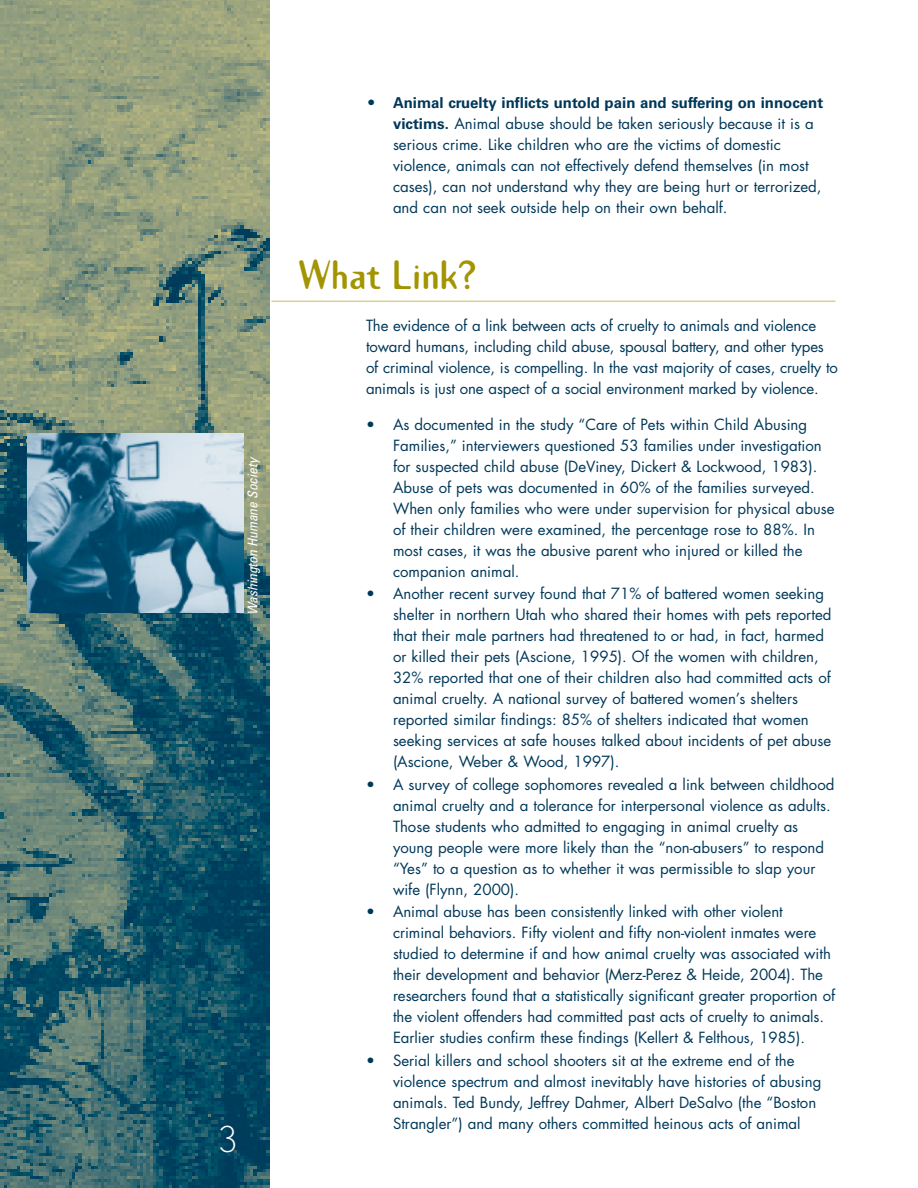
<style>
.page{position:relative;width:918px;height:1188px;background:#fff}
.page>*{position:absolute;margin:0;border:0;box-sizing:border-box;transform-origin:0 0}
.t1{font:700 36px "Template Gothic";color:#a39401}
.t2{font:36px "Letter Gothic";color:#fff}
.t3{font:15px/21px "Futura";color:#003859}
.t4{font:700 15px "Univers";color:#003859}
.t5{font:italic condensed 13.5px "Univers";color:#fff}
.s1{font-family:"Futura"}
.s2{font-family:"Univers";font-weight:700}
</style>
<div class="page">
<hr style="left:272px;top:301px;width:564px;height:1px;background:#dbd194">
<img style="left:0;top:0;width:270px;height:1188px">
<img style="left:27px;top:433px;width:217px;height:180px">
<p class="t5" style="left:244px;top:615px;width:160px;rotate:-90deg">Washington Humane Society</p>
<h1 class="t2" style="left:217px;top:1119px;width:23px">3</h1>
<p class="t4" style="left:366px;top:94px;width:459px"><span class="s1">•</span> Animal cruelty inflicts untold pain and suffering on innocent</p>
<p class="t3" style="left:393px;top:113px;width:430px"><span class="s2">victims.</span> Animal abuse should be taken seriously because it is a serious crime. Like children who are the victims of domestic violence, animals can not effectively defend themselves (in most cases), can not understand why they are being hurt or terrorized, and can not seek outside help on their own behalf.</p>
<h1 class="t1" style="left:298px;top:249px;width:181px">What Link?</h1>
<p class="t3" style="left:366px;top:314px;width:473px">The evidence of a link between acts of cruelty to animals and violence toward humans, including child abuse, spousal battery, and other types of criminal violence, is compelling. In the vast majority of cases, cruelty to animals is just one aspect of a social environment marked by violence.</p>
<p class="t3" style="left:393px;top:413px;width:443px;text-indent:-27px">• As documented in the study “Care of Pets within Child Abusing Families,” interviewers questioned 53 families under investigation for suspected child abuse (DeViney, Dickert &amp; Lockwood, 1983).<br>Abuse of pets was documented in 60% of the families surveyed.<br>When only families who were under supervision for physical abuse of their children were examined, the percentage rose to 88%. In most cases, it was the abusive parent who injured or killed the companion animal.</p>
<p class="t3" style="left:393px;top:583px;width:440px;text-indent:-27px">• Another recent survey found that 71% of battered women seeking shelter in northern Utah who shared their homes with pets reported that their male partners had threatened to or had, in fact, harmed or killed their pets (Ascione, 1995). Of the women with children, 32% reported that one of their children also had committed acts of animal cruelty. A national survey of battered women’s shelters reported similar findings: 85% of shelters indicated that women seeking services at safe houses talked about incidents of pet abuse (Ascione, Weber &amp; Wood, 1997).</p>
<p class="t3" style="left:393px;top:773px;width:443px;text-indent:-27px">• A survey of college sophomores revealed a link between childhood animal cruelty and a tolerance for interpersonal violence as adults.<br>Those students who admitted to engaging in animal cruelty as young people were more likely than the “non-abusers” to respond “Yes” to a question as to whether it was permissible to slap your wife (Flynn, 2000).</p>
<p class="t3" style="left:393px;top:901px;width:444px;text-indent:-27px">• Animal abuse has been consistently linked with other violent criminal behaviors. Fifty violent and fifty non-violent inmates were studied to determine if and how animal cruelty was associated with their development and behavior (Merz-Perez &amp; Heide, 2004). The researchers found that a statistically significant greater proportion of the violent offenders had committed past acts of cruelty to animals.<br>Earlier studies confirm these findings (Kellert &amp; Felthous, 1985).</p>
<p class="t3" style="left:393px;top:1049px;width:430px;text-indent:-27px">• Serial killers and school shooters sit at the extreme end of the violence spectrum and almost inevitably have histories of abusing animals. Ted Bundy, Jeffrey Dahmer, Albert DeSalvo (the “Boston Strangler”) and many others committed heinous acts of animal</p>
</div>
